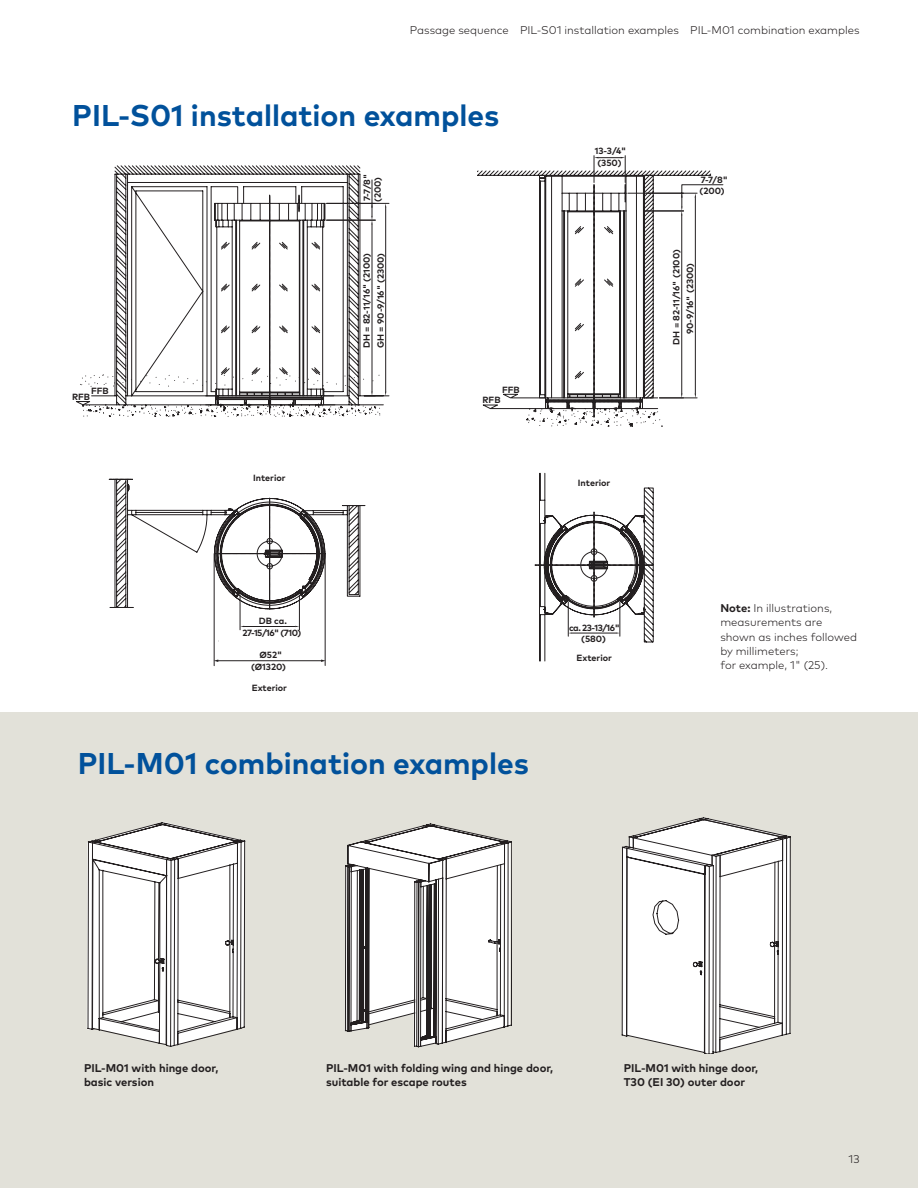
<style>
.page{position:relative;width:918px;height:1188px;background:#fff}
.page>*{position:absolute;margin:0;border:0;box-sizing:border-box;transform-origin:0 0}
.t1{font:700 30px "Mark Pro";color:#01519b}
.t2{font:300 11.25px/14.2px "Mark Pro";color:#231f20}
.t3{font:700 11.25px/13.5px "Mark Pro";color:#231f20}
.t4{font:700 9px/12px "Mark Pro";color:#231f20}
.t5{font:700 9px/12px "Mark Pro";letter-spacing:-.05em;color:#231f20;text-align:center}
.s1{font-weight:700}
</style>
<div class="page">
<div style="left:0;top:713px;width:918px;height:475px;background:#e2e1d9"></div>
<svg style="left:114px;top:166px;width:275px;height:231px"></svg>
<hr style="left:372px;top:180px;width:1px;height:36px;background:#231f20">
<svg style="left:76px;top:216px;width:310px;height:200px"></svg>
<svg style="left:80px;top:195px;width:299px;height:413px"></svg>
<svg style="left:214px;top:498px;width:112px;height:168px"></svg>
<svg style="left:477px;top:170px;width:57px;height:253px"></svg>
<svg style="left:534px;top:157px;width:189px;height:480px"></svg>
<svg style="left:87px;top:822px;width:159px;height:225px;background:#dfdede"></svg>
<svg style="left:344px;top:823px;width:168px;height:225px"></svg>
<svg style="left:622px;top:817px;width:169px;height:237px;background:#e5e4e4"></svg>
<p class="t2" style="left:410px;top:22px;width:451px">Passage sequence PIL-S01 installation examples PIL-M01 combination examples</p>
<h1 class="t1" style="left:72px;top:93px;width:429px">PIL-S01 installation examples</h1>
<p class="t4" style="left:361px;top:202px;width:30px;line-height:10.8px;rotate:-90deg">7-7/8" (200)</p>
<p class="t4" style="left:91px;top:384px;width:19px">FFB</p>
<p class="t4" style="left:72px;top:390px;width:20px">RFB</p>
<p class="t4" style="left:253px;top:471px;width:34px">Interior</p>
<p class="t4" style="left:359px;top:348px;width:97px;line-height:13.8px;rotate:-90deg">DH = 82-11/16" (2100)<br>GH = 90-9/16" (2300)</p>
<p class="t4" style="left:502px;top:383px;width:19px">FFB</p>
<p class="t4" style="left:483px;top:393px;width:20px">RFB</p>
<p class="t4" style="left:595px;top:144px;width:33px">13-3/4" (350)</p>
<p class="t4" style="left:578px;top:476px;width:34px">Interior</p>
<p class="t5" style="left:242px;top:614px;width:60px">DB ca.<br>27-15/16" (710)</p>
<p class="t4" style="left:251px;top:648px;width:36px;text-align:center">Ø52" (Ø1320)</p>
<p class="t4" style="left:252px;top:681px;width:37px">Exterior</p>
<h1 class="t1" style="left:78px;top:741px;width:453px">PIL-M01 combination examples</h1>
<p class="t5" style="left:569px;top:622px;width:52px;line-height:10.8px">ca. 23-13/16" (580)</p>
<p class="t4" style="left:577px;top:651px;width:37px">Exterior</p>
<p class="t4" style="left:700px;top:174px;width:30px;line-height:10.5px">7-7/8" (200)</p>
<p class="t4" style="left:669px;top:345px;width:97px;line-height:13.6px;text-align:center;rotate:-90deg">DH = 82-11/16" (2100)<br>90-9/16" (2300)</p>
<p class="t2" style="left:720px;top:600px;width:138px"><span class="s1">Note:</span> In illustrations, measurements are shown as inches followed by millimeters;<br>for example, 1" (25).</p>
<p class="t3" style="left:84px;top:1061px;width:136px">PIL-M01 with hinge door, basic version</p>
<p class="t3" style="left:326px;top:1061px;width:229px">PIL-M01 with folding wing and hinge door, suitable for escape routes</p>
<p class="t3" style="left:624px;top:1061px;width:136px">PIL-M01 with hinge door,<br>T30 (EI 30) outer door</p>
<p class="t2" style="left:849px;top:1151px;width:12px">13</p>
</div>
